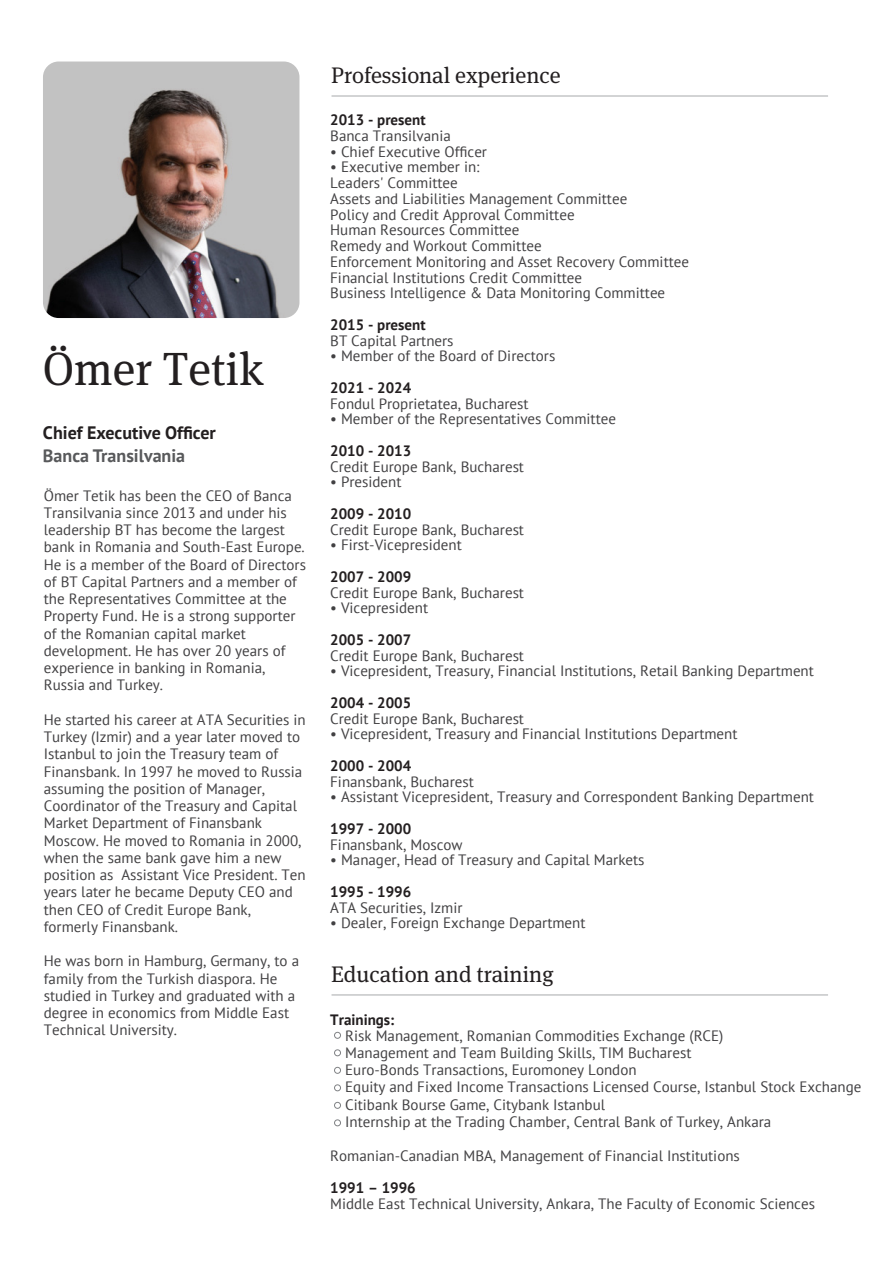
<style>
.page{position:relative;width:893px;height:1263px;background:#fff}
.page>*{position:absolute;margin:0;border:0;box-sizing:border-box;transform-origin:0 0}
.t1{font:46.5px "Meta Serif Pro";color:#231f20}
.t2{font:22.5px "Meta Serif Pro";letter-spacing:-.005em;color:#231f20}
.t3{font:700 18px "PT Sans";color:#231f20}
.t4{font:700 18px "PT Sans";color:#58595b}
.t5{font:15px/17.2px "PT Sans";color:#414042}
.t6{font:700 15px "PT Sans";color:#231f20}
</style>
<div class="page">
<hr style="left:332px;top:96px;width:496px;height:1px;background:#a7a9ac">
<hr style="left:332px;top:995px;width:496px;height:1px;background:#a7a9ac">
<div style="left:334px;top:1084px;width:7px;height:7px;border:1px solid #808285;border-radius:50%"></div>
<img style="left:43px;top:62px;width:256px;height:256px">
<div style="left:334px;top:1067px;width:7px;height:6px;border:1px solid #808285;border-radius:50%"></div>
<div style="left:334px;top:1032px;width:7px;height:6px;border:1px solid #808285;border-radius:50%"></div>
<div style="left:334px;top:1049px;width:7px;height:7px;border:1px solid #808285;border-radius:50%"></div>
<div style="left:334px;top:1119px;width:7px;height:7px;border:1px solid #808285;border-radius:50%"></div>
<div style="left:334px;top:1102px;width:7px;height:7px;border:1px solid #808285;border-radius:50%"></div>
<h1 class="t1" style="left:43px;top:346px;width:222px">Ömer Tetik</h1>
<p class="t3" style="left:43px;top:426px;width:174px">Chief Executive Officer</p>
<p class="t4" style="left:43px;top:449px;width:144px">Banca Transilvania</p>
<p class="t5" style="left:44px;top:487px;width:264px">÷mer Tetik has been the CEO of Banca Transilvania since 2013 and under his leadership BT has become the largest bank in Romania and South-East Europe.<br>He is a member of the Board of Directors of BT Capital Partners and a member of the Representatives Committee at the Property Fund. He is a strong supporter of the Romanian capital market development. He has over 20 years of experience in banking in Romania, Russia and Turkey.</p>
<p class="t5" style="left:44px;top:711px;width:263px">He started his career at ATA Securities in Turkey (Izmir) and a year later moved to Istanbul to join the Treasury team of Finansbank. In 1997 he moved to Russia assuming the position of Manager, Coordinator of the Treasury and Capital Market Department of Finansbank Moscow. He moved to Romania in 2000, when the same bank gave him a new position as Assistant Vice President. Ten years later he became Deputy CEO and then CEO of Credit Europe Bank, formerly Finansbank.</p>
<p class="t5" style="left:44px;top:953px;width:257px">He was born in Hamburg, Germany, to a family from the Turkish diaspora. He studied in Turkey and graduated with a degree in economics from Middle East Technical University.</p>
<h2 class="t2" style="left:331px;top:64px;width:231px">Professional experience</h2>
<p class="t6" style="left:330px;top:114px;width:97px">2013 - present</p>
<p class="t5" style="left:330px;top:128px;width:122px">Banca Transilvania</p>
<p class="t5" style="left:330px;top:143px;width:360px;line-height:15.8px">• Chief Executive Officer<br>ï Executive member in:<br>Leaders' Committee<br>Assets and Liabilities Management Committee<br>Policy and Credit Approval Committee<br>Human Resources Committee<br>Remedy and Workout Committee<br>Enforcement Monitoring and Asset Recovery Committee Financial Institutions Credit Committee<br>Business Intelligence &amp; Data Monitoring Committee</p>
<p class="t6" style="left:330px;top:319px;width:97px">2015 - present</p>
<p class="t5" style="left:330px;top:333px;width:227px;line-height:15.8px">BT Capital Partners<br>ï Member of the Board of Directors</p>
<p class="t6" style="left:330px;top:382px;width:83px">2021 - 2024</p>
<p class="t5" style="left:330px;top:396px;width:287px;line-height:15.8px">Fondul Proprietatea, Bucharest<br>ï Member of the Representatives Committee</p>
<p class="t6" style="left:330px;top:445px;width:83px">2010 - 2013</p>
<p class="t5" style="left:330px;top:459px;width:195px;line-height:15.8px">Credit Europe Bank, Bucharest ï President</p>
<p class="t6" style="left:330px;top:508px;width:83px">2009 - 2010</p>
<p class="t5" style="left:330px;top:522px;width:195px;line-height:15.8px">Credit Europe Bank, Bucharest ï First-Vicepresident</p>
<p class="t6" style="left:330px;top:571px;width:83px">2007 - 2009</p>
<p class="t5" style="left:330px;top:585px;width:195px;line-height:15.8px">Credit Europe Bank, Bucharest ï Vicepresident</p>
<p class="t6" style="left:330px;top:634px;width:83px">2005 - 2007</p>
<p class="t5" style="left:330px;top:648px;width:485px;line-height:15.8px">Credit Europe Bank, Bucharest<br>ï Vicepresident, Treasury, Financial Institutions, Retail Banking Department</p>
<p class="t6" style="left:330px;top:697px;width:83px">2004 - 2005</p>
<p class="t5" style="left:330px;top:711px;width:409px;line-height:15.8px">Credit Europe Bank, Bucharest<br>ï Vicepresident, Treasury and Financial Institutions Department</p>
<p class="t6" style="left:330px;top:760px;width:83px">2000 - 2004</p>
<p class="t5" style="left:330px;top:774px;width:485px;line-height:15.8px">Finansbank, Bucharest<br>ï Assistant Vicepresident, Treasury and Correspondent Banking Department</p>
<p class="t6" style="left:330px;top:823px;width:83px">1997 - 2000</p>
<p class="t5" style="left:330px;top:837px;width:316px;line-height:15.8px">Finansbank, Moscow<br>ï Manager, Head of Treasury and Capital Markets</p>
<p class="t6" style="left:330px;top:886px;width:83px">1995 - 1996</p>
<p class="t5" style="left:330px;top:900px;width:257px;line-height:15.8px">ATA Securities, Izmir<br>ï Dealer, Foreign Exchange Department</p>
<h2 class="t2" style="left:331px;top:962px;width:224px">Education and training</h2>
<p class="t6" style="left:330px;top:1014px;width:66px">Trainings:</p>
<p class="t5" style="left:345px;top:1027px;width:518px">Risk Management, Romanian Commodities Exchange (RCE)<br>Management and Team Building Skills, TIM Bucharest<br>Euro-Bonds Transactions, Euromoney London<br>Equity and Fixed Income Transactions Licensed Course, Istanbul Stock Exchange Citibank Bourse Game, Citybank Istanbul<br>Internship at the Trading Chamber, Central Bank of Turkey, Ankara</p>
<p class="t5" style="left:330px;top:1148px;width:411px">Romanian-Canadian MBA, Management of Financial Institutions</p>
<p class="t6" style="left:330px;top:1182px;width:87px">1991 ñ 1996</p>
<p class="t5" style="left:330px;top:1195px;width:486px">Middle East Technical University, Ankara, The Faculty of Economic Sciences</p>
</div>
